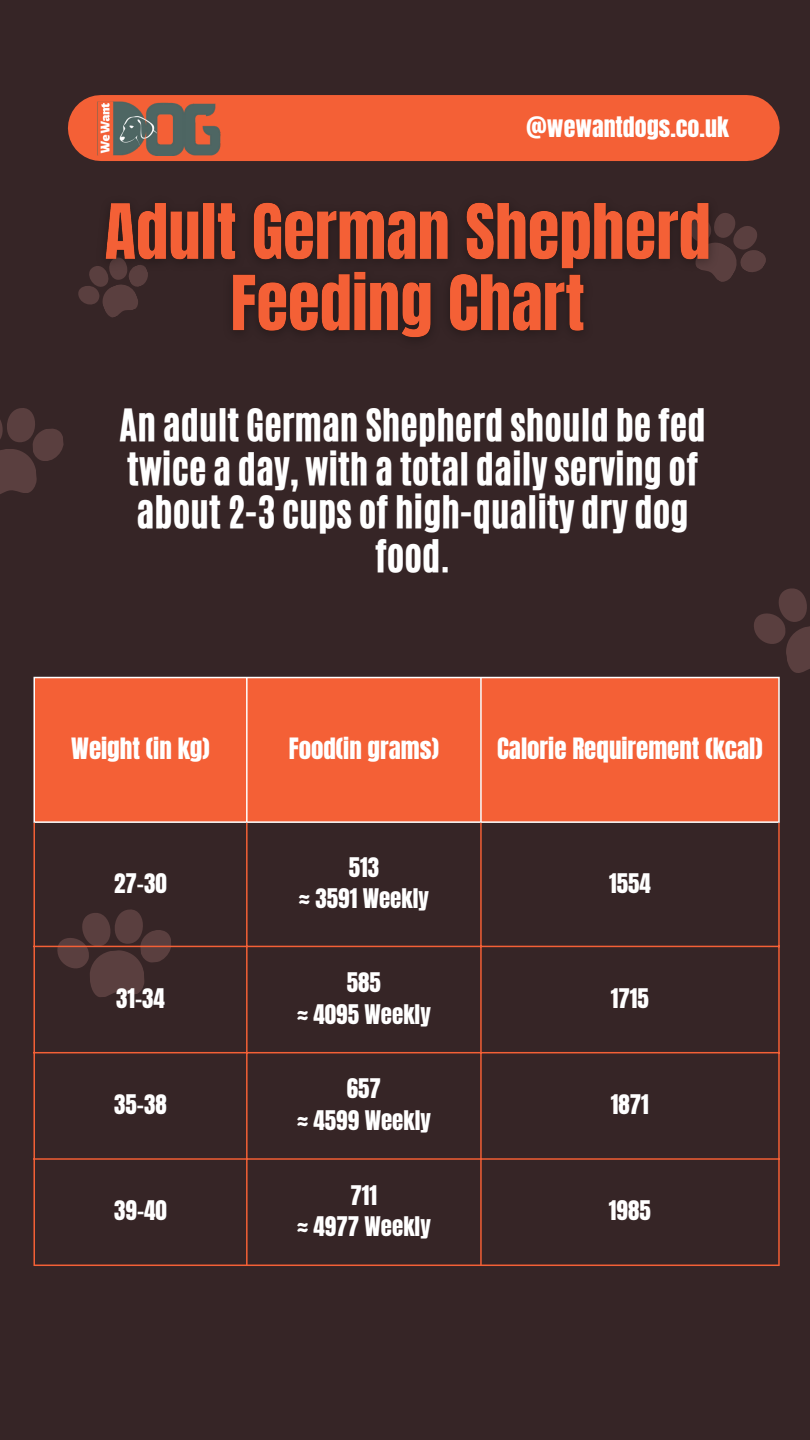
<style>
.page{position:relative;width:810px;height:1440px;background:#362526}
.page>*{position:absolute;margin:0;border:0;box-sizing:border-box;transform-origin:0 0}
.t1{font:37.4px/43.5px "CA Generated";color:#fff;text-align:center}
.t2{font:25px "Anton";color:#fff}
.t3{font:24px "Anton";color:#fff}
.t4{font:23px/31.5px "Anton";color:#fff;text-align:center}
</style>
<div class="page">
<svg style="left:727px;top:213px;width:39px;height:67px"></svg>
<svg style="left:78px;top:286px;width:11px;height:19px"></svg>
<img style="left:89px;top:202px;width:638px;height:135px">
<svg style="left:754px;top:588px;width:56px;height:85px"></svg>
<svg style="left:53px;top:909px;width:120px;height:88px"></svg>
<div style="left:35px;top:678px;width:743px;height:143px;background:#f46036"></div>
<hr style="left:33px;top:678px;width:2px;height:143px;background:#fff">
<hr style="left:246px;top:678px;width:2px;height:143px;background:#fff">
<hr style="left:480px;top:678px;width:2px;height:143px;background:#fff">
<hr style="left:778px;top:678px;width:2px;height:143px;background:#fff">
<hr style="left:33px;top:677px;width:747px;height:1px;background:#fff">
<hr style="left:33px;top:821px;width:747px;height:2px;background:#fff">
<hr style="left:33px;top:823px;width:2px;height:442px;background:#f46036">
<hr style="left:246px;top:823px;width:2px;height:442px;background:#f46036">
<hr style="left:480px;top:823px;width:2px;height:442px;background:#f46036">
<hr style="left:778px;top:823px;width:2px;height:442px;background:#f46036">
<hr style="left:33px;top:946px;width:747px;height:1px;background:#f46036">
<hr style="left:33px;top:1052px;width:747px;height:1px;background:#f46036">
<hr style="left:33px;top:1158px;width:747px;height:2px;background:#f46036">
<hr style="left:33px;top:1265px;width:747px;height:1px;background:#f46036">
<svg style="left:0;top:408px;width:64px;height:86px"></svg>
<div style="left:101px;top:95px;width:646px;height:66px;background:#f46036"></div>
<img style="left:93px;top:101px;width:128px;height:54px">
<p class="t3" style="left:526px;top:110px;width:204px">@wewantdogs.co.uk</p>
<p class="t1" style="left:120px;top:404px;width:587px">An adult German Shepherd should be fed twice a day, with a total daily serving of about 2-3 cups of high-quality dry dog food.</p>
<p class="t2" style="left:71px;top:731px;width:140px">Weight (in kg)</p>
<p class="t2" style="left:289px;top:731px;width:152px">Food(in grams)</p>
<p class="t2" style="left:497px;top:731px;width:267px">Calorie Requirement (kcal)</p>
<p class="t4" style="left:114px;top:868px;width:54px">27-30</p>
<p class="t4" style="left:299px;top:852px;width:132px">513<br>≈ 3591 Weekly</p>
<p class="t4" style="left:609px;top:868px;width:43px">1554</p>
<p class="t4" style="left:116px;top:983px;width:50px">31-34</p>
<p class="t4" style="left:297px;top:967px;width:136px">585<br>≈ 4095 Weekly</p>
<p class="t4" style="left:611px;top:983px;width:39px">1715</p>
<p class="t4" style="left:114px;top:1089px;width:54px">35-38</p>
<p class="t4" style="left:297px;top:1073px;width:136px">657<br>≈ 4599 Weekly</p>
<p class="t4" style="left:611px;top:1089px;width:39px">1871</p>
<p class="t4" style="left:114px;top:1195px;width:54px">39-40</p>
<p class="t4" style="left:297px;top:1180px;width:136px">711<br>≈ 4977 Weekly</p>
<p class="t4" style="left:609px;top:1195px;width:43px">1985</p>
</div>
